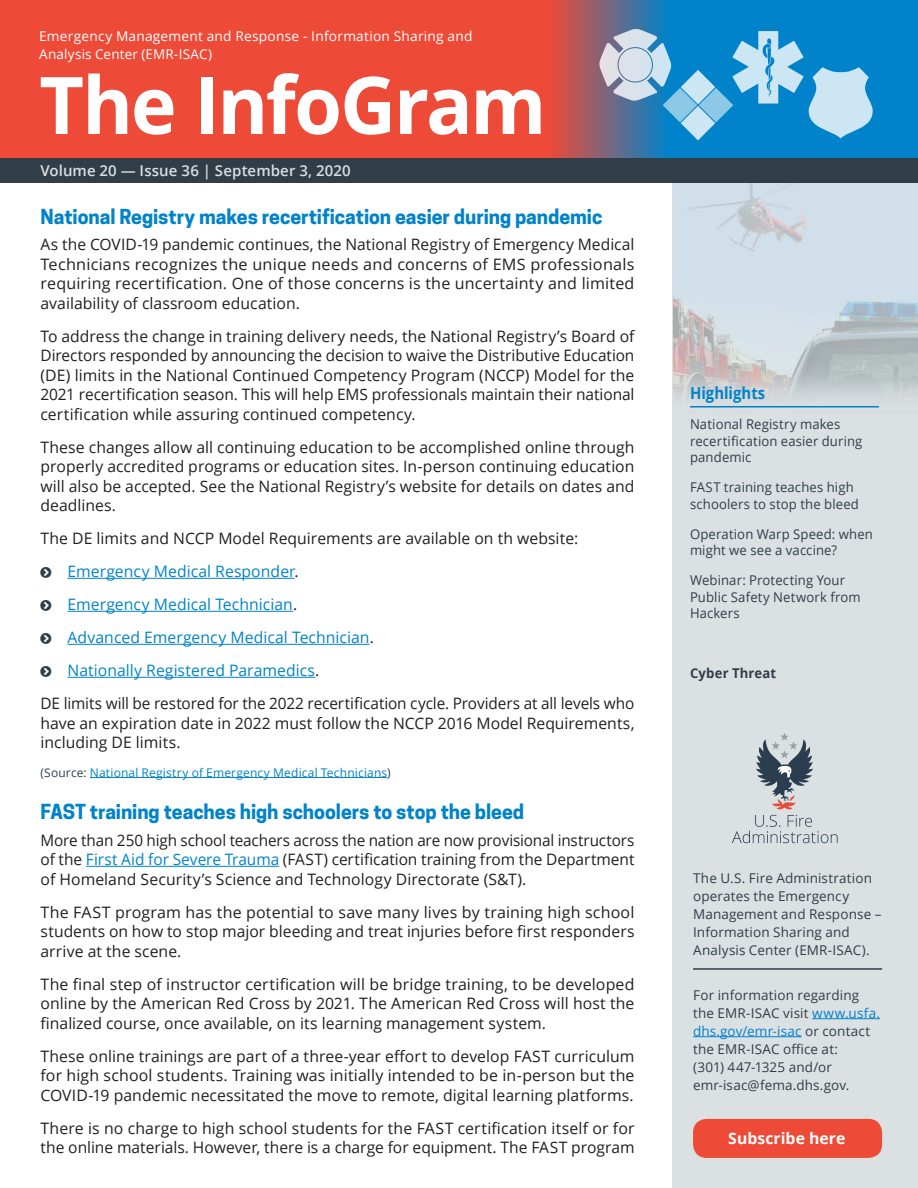
<style>
.page{position:relative;width:918px;height:1188px;background:#fff}
.page>*{position:absolute;margin:0;border:0;box-sizing:border-box;transform-origin:0 0}
.t1{font:700 79.5px "Open Sans";letter-spacing:-.03em;color:#fff}
.Subhead{font:700 19.5px "Cooper Hewitt";letter-spacing:-.005em;color:#0083ca}
.Highlights_Heading{font:700 16.5px "Open Sans";letter-spacing:.005em;color:#0083ca;scale:.9 1}
.t2{font:15.75px/19.5px "Open Sans";letter-spacing:.005em;color:#231f20;text-align:justify}
.t3{font:15.75px "Open Sans";letter-spacing:.005em;color:#0083ca}
.t4{font:700 15.75px "Open Sans";letter-spacing:.005em;color:#fff}
.Volume_Issue_Number{font:600 15px "Open Sans";letter-spacing:.01em;color:#dbdfe2}
.t5{font:13.5px/18px "Open Sans";letter-spacing:.01em;color:#313e48}
.Subtitle{font:13.5px/18px "Open Sans";letter-spacing:.015em;color:#fff}
.t6{font:700 13.5px "Open Sans";letter-spacing:.015em;color:#313e48}
.t7{font:12px "Open Sans";letter-spacing:.015em;color:#0083ca}
.s1{color:#231f20}
.s2{color:#313e48}
.s3{color:#0083ca}
</style>
<div class="page">
<img style="left:673px;top:183px;width:245px;height:1005px">
<div style="left:0;top:0;width:918px;height:158px;background:#ed4b38"></div>
<svg style="left:555px;top:0;width:363px;height:158px;background:#3875a7"></svg>
<svg style="left:599px;top:29px;width:274px;height:111px;background:#5aa6d2"></svg>
<svg style="left:732px;top:732px;width:106px;height:111px;background:#bfc5ca"></svg>
<hr style="left:693px;top:968px;width:189px;height:2px;background:#313e48">
<hr style="left:812px;top:1018px;width:68px;height:1px;background:#0083ca">
<hr style="left:693px;top:1036px;width:109px;height:1px;background:#0083ca">
<div style="left:693px;top:1119px;width:189px;height:39px;background:#ed4b38;border-radius:14px"></div>
<div style="left:0;top:158px;width:918px;height:25px;background:#313e48"></div>
<hr style="left:690px;top:406px;width:189px;height:2px;background:#0083ca">
<hr style="left:68px;top:578px;width:227px;height:1px;background:#0083ca">
<hr style="left:68px;top:611px;width:225px;height:1px;background:#0083ca">
<hr style="left:68px;top:644px;width:302px;height:1px;background:#0083ca">
<hr style="left:68px;top:677px;width:247px;height:1px;background:#0083ca">
<hr style="left:90px;top:777px;width:297px;height:1px;background:#0083ca">
<hr style="left:86px;top:866px;width:193px;height:1px;background:#0083ca">
<h1 class="Subtitle" style="left:39px;top:26px;width:435px">Emergency Management and Response - Information Sharing and<br>Analysis Center (EMR-ISAC)</h1>
<p class="t1" style="left:39px;top:49px;width:509px">The InfoGram</p>
<p class="Volume_Issue_Number" style="left:40px;top:160px;width:312px">Volume 20 — Issue 36 | September 3, 2020</p>
<h1 class="Subhead" style="left:40px;top:205px;width:563px">National Registry makes recertification easier during pandemic</h1>
<p class="t2" style="left:40px;top:234px;width:596px">As the COVID-19 pandemic continues, the National Registry of Emergency Medical Technicians recognizes the unique needs and concerns of EMS professionals requiring recertification. One of those concerns is the uncertainty and limited availability of classroom education.</p>
<p class="t2" style="left:40px;top:326px;width:596px">To address the change in training delivery needs, the National Registry’s Board of Directors responded by announcing the decision to waive the Distributive Education (DE) limits in the National Continued Competency Program (NCCP) Model for the 2021 recertification season. This will help EMS professionals maintain their national certification while assuring continued competency.</p>
<p class="t2" style="left:40px;top:437px;width:596px">These changes allow all continuing education to be accomplished online through properly accredited programs or education sites. In-person continuing education will also be accepted. See the National Registry’s website for details on dates and deadlines.</p>
<p class="t2" style="left:40px;top:528px;width:539px">The DE limits and NCCP Model Requirements are available on th website:</p>
<p class="t3" style="left:68px;top:561px;width:233px">Emergency Medical Responder<span class="s1">.</span></p>
<p class="t3" style="left:68px;top:594px;width:231px">Emergency Medical Technician<span class="s1">.</span></p>
<p class="t3" style="left:68px;top:627px;width:308px">Advanced Emergency Medical Technician<span class="s1">.</span></p>
<p class="t3" style="left:68px;top:660px;width:254px">Nationally Registered Paramedics<span class="s1">.</span></p>
<p class="t2" style="left:40px;top:693px;width:596px">DE limits will be restored for the 2022 recertification cycle. Providers at all levels who have an expiration date in 2022 must follow the NCCP 2016 Model Requirements, including DE limits.</p>
<p class="t7" style="left:40px;top:764px;width:352px"><span class="s2">(Source:</span> National Registry of Emergency Medical Technicians<span class="s2">)</span></p>
<h1 class="Subhead" style="left:40px;top:800px;width:485px">FAST training teaches high schoolers to stop the bleed</h1>
<p class="t2" style="left:40px;top:830px;width:596px">More than 250 high school teachers across the nation are now provisional instructors of the <span class="s3">First Aid for Severe Trauma</span> (FAST) certification training from the Department of Homeland Security’s Science and Technology Directorate (S&amp;T).</p>
<p class="t2" style="left:40px;top:902px;width:596px">The FAST program has the potential to save many lives by training high school students on how to stop major bleeding and treat injuries before first responders arrive at the scene.</p>
<p class="t2" style="left:40px;top:974px;width:596px">The final step of instructor certification will be bridge training, to be developed online by the American Red Cross by 2021. The American Red Cross will host the finalized course, once available, on its learning management system.</p>
<p class="t2" style="left:40px;top:1046px;width:596px">These online trainings are part of a three-year effort to develop FAST curriculum for high school students. Training was initially intended to be in-person but the COVID-19 pandemic necessitated the move to remote, digital learning platforms.</p>
<p class="t2" style="left:40px;top:1118px;width:596px">There is no charge to high school students for the FAST certification itself or for the online materials. However, there is a charge for equipment. The FAST program</p>
<p class="Highlights_Heading" style="left:690px;top:382px;width:85px">Highlights</p>
<p class="t5" style="left:690px;top:416px;width:174px;line-height:16.5px">National Registry makes recertification easier during pandemic</p>
<p class="t5" style="left:690px;top:479px;width:170px;line-height:16.5px">FAST training teaches high schoolers to stop the bleed</p>
<p class="t5" style="left:690px;top:525px;width:184px;line-height:16.5px">Operation Warp Speed: when might we see a vaccine?</p>
<p class="t5" style="left:690px;top:572px;width:172px;line-height:16.5px">Webinar: Protecting Your<br>Public Safety Network from<br>Hackers</p>
<p class="t6" style="left:690px;top:664px;width:88px">Cyber Threat</p>
<p class="t5" style="left:693px;top:868px;width:190px">The U.S. Fire Administration operates the Emergency<br>Management and Response –<br>Information Sharing and<br>Analysis Center (EMR-ISAC).</p>
<p class="t5" style="left:693px;top:985px;width:188px">For information regarding the EMR-ISAC visit <span class="s3">www.usfa. dhs.gov/emr-isac</span> or contact the EMR-ISAC office at:<br>(301) 447-1325 and/or emr-isac@fema.dhs.gov.</p>
<p class="t4" style="left:728px;top:1128px;width:119px">Subscribe here</p>
</div>
